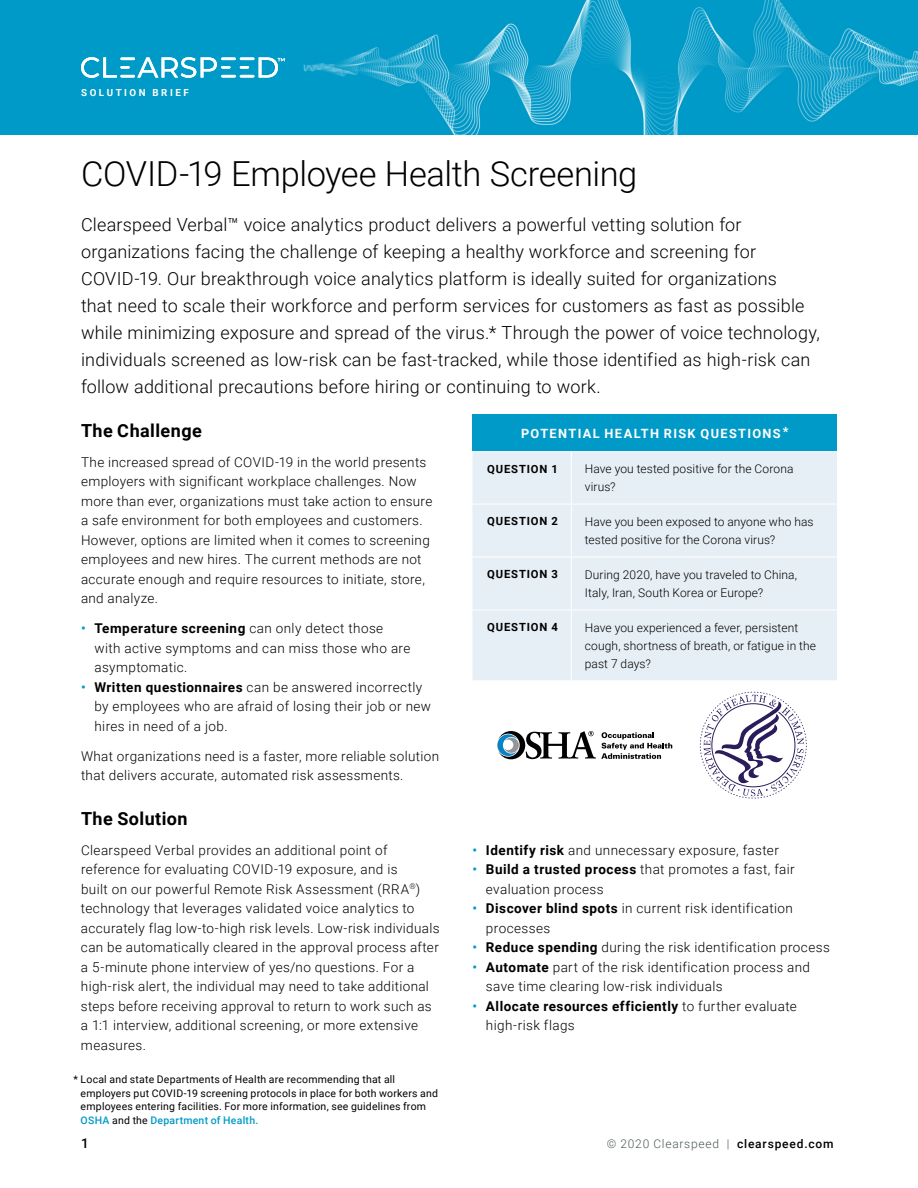
<style>
.page{position:relative;width:918px;height:1188px;background:#fff}
.page>*{position:absolute;margin:0;border:0;box-sizing:border-box;transform-origin:0 0}
.t1{font:300 34.5px "Roboto";letter-spacing:-.01em;color:#000}
.t2{font:300 18px/27px "Roboto";letter-spacing:.01em;color:#000}
.t3{font:700 18px "Roboto";letter-spacing:.025em;color:#000}
.t4{font:300 13.5px/19.5px "Roboto";letter-spacing:.025em;color:#000}
.t5{font:500 13.5px "Roboto";color:#000}
.t6{font:700 12.75px "Roboto";letter-spacing:.105em;color:#fff}
.t7{font:300 12px/18px "Roboto";letter-spacing:.01em;color:#000}
.t8{font:300 12px "Roboto";letter-spacing:.06em;color:#4c5759}
.t9{font:700 11.25px "Roboto";letter-spacing:.075em;color:#000}
.t10{font:10.5px/13.5px "Roboto";letter-spacing:.02em;color:#000}
.t11{font:700 9.75px "Roboto";letter-spacing:.265em;color:#fff}
.s1{font-weight:500;color:#009ac8}
.s2{font-weight:700}
.s3{font-weight:500;color:#000}
</style>
<div class="page">
<img style="left:0;top:0;width:918px;height:135px">
<hr style="left:120px;top:57px;width:15px;height:3px;background:#fff">
<svg style="left:81px;top:57px;width:49px;height:21px"></svg>
<hr style="left:120px;top:75px;width:15px;height:3px;background:#fff">
<hr style="left:221px;top:57px;width:15px;height:3px;background:#fff">
<svg style="left:137px;top:57px;width:94px;height:21px"></svg>
<hr style="left:221px;top:75px;width:15px;height:3px;background:#fff">
<hr style="left:240px;top:57px;width:14px;height:3px;background:#fff">
<svg style="left:240px;top:66px;width:9px;height:3px"></svg>
<hr style="left:240px;top:75px;width:14px;height:3px;background:#fff">
<svg style="left:259px;top:57px;width:26px;height:21px"></svg>
<div style="left:472px;top:415px;width:365px;height:36px;background:#009ac8"></div>
<div style="left:472px;top:451px;width:365px;height:229px;background:#e7eff6"></div>
<hr style="left:571px;top:451px;width:1px;height:53px;background:#fff">
<hr style="left:472px;top:504px;width:99px;height:1px;background:#fff">
<hr style="left:571px;top:504px;width:266px;height:1px;background:#fff">
<hr style="left:571px;top:504px;width:1px;height:53px;background:#fff">
<hr style="left:472px;top:557px;width:99px;height:1px;background:#fff">
<hr style="left:571px;top:557px;width:266px;height:1px;background:#fff">
<hr style="left:571px;top:557px;width:1px;height:53px;background:#fff">
<hr style="left:472px;top:610px;width:99px;height:1px;background:#fff">
<hr style="left:571px;top:610px;width:266px;height:1px;background:#fff">
<hr style="left:571px;top:610px;width:1px;height:70px;background:#fff">
<svg style="left:700px;top:692px;width:107px;height:107px"></svg>
<svg style="left:497px;top:731px;width:175px;height:28px"></svg>
<p class="t11" style="left:81px;top:85px;width:109px">SOLUTION BRIEF</p>
<h1 class="t1" style="left:81px;top:150px;width:558px">COVID-19 Employee Health Screening</h1>
<p class="t2" style="left:81px;top:210px;width:740px">Clearspeed Verbal™ voice analytics product delivers a powerful vetting solution for organizations facing the challenge of keeping a healthy workforce and screening for COVID-19. Our breakthrough voice analytics platform is ideally suited for organizations<br>that need to scale their workforce and perform services for customers as fast as possible while minimizing exposure and spread of the virus.* Through the power of voice technology, individuals screened as low-risk can be fast-tracked, while those identified as high-risk can follow additional precautions before hiring or continuing to work.</p>
<h2 class="t3" style="left:81px;top:418px;width:122px">The Challenge</h2>
<p class="t4" style="left:81px;top:452px;width:353px">The increased spread of COVID-19 in the world presents employers with significant workplace challenges. Now more than ever, organizations must take action to ensure a safe environment for both employees and customers.<br>However, options are limited when it comes to screening employees and new hires. The current methods are not accurate enough and require resources to initiate, store, and analyze.</p>
<p class="t4" style="left:94px;top:618px;width:317px;text-indent:-14px"><span class="s1">•</span> <span class="s2">Temperature screening</span> can only detect those with active symptoms and can miss those who are asymptomatic.</p>
<p class="t4" style="left:94px;top:677px;width:338px;text-indent:-14px"><span class="s1">•</span> <span class="s2">Written questionnaires</span> can be answered incorrectly by employees who are afraid of losing their job or new hires in need of a job.</p>
<p class="t4" style="left:81px;top:746px;width:360px">What organizations need is a faster, more reliable solution that delivers accurate, automated risk assessments.</p>
<h2 class="t3" style="left:81px;top:806px;width:108px">The Solution</h2>
<p class="t4" style="left:81px;top:840px;width:360px">Clearspeed Verbal provides an additional point of reference for evaluating COVID-19 exposure, and is<br>built on our powerful Remote Risk Assessment (RRA<sup>®</sup>) technology that leverages validated voice analytics to accurately flag low-to-high risk levels. Low-risk individuals can be automatically cleared in the approval process after a 5-minute phone interview of yes/no questions. For a high-risk alert, the individual may need to take additional steps before receiving approval to return to work such as a 1:1 interview, additional screening, or more extensive measures.</p>
<p class="t4" style="left:472px;top:840px;width:308px"><span class="s1">•</span> <span class="s2">Identify risk</span> and unnecessary exposure, faster</p>
<p class="t6" style="left:521px;top:424px;width:269px">POTENTIAL HEALTH RISK QUESTIONS*</p>
<p class="t9" style="left:487px;top:461px;width:72px">QUESTION 1</p>
<p class="t7" style="left:585px;top:459px;width:210px">Have you tested positive for the Corona virus?</p>
<p class="t9" style="left:487px;top:514px;width:72px">QUESTION 2</p>
<p class="t7" style="left:585px;top:512px;width:230px">Have you been exposed to anyone who has tested positive for the Corona virus?</p>
<p class="t9" style="left:487px;top:567px;width:72px">QUESTION 3</p>
<p class="t7" style="left:585px;top:565px;width:214px">During 2020, have you traveled to China,<br>Italy, Iran, South Korea or Europe?</p>
<p class="t9" style="left:487px;top:619px;width:72px">QUESTION 4</p>
<p class="t7" style="left:585px;top:618px;width:233px">Have you experienced a fever, persistent cough, shortness of breath, or fatigue in the past 7 days?</p>
<p class="t4" style="left:486px;top:859px;width:310px;text-indent:-14px"><span class="s1">•</span> <span class="s2">Build a trusted process</span> that promotes a fast, fair evaluation process</p>
<p class="t4" style="left:486px;top:898px;width:308px;text-indent:-14px"><span class="s1">•</span> <span class="s2">Discover blind spots</span> in current risk identification processes</p>
<p class="t4" style="left:472px;top:937px;width:359px"><span class="s1">•</span> <span class="s2">Reduce spending</span> during the risk identification process</p>
<p class="t4" style="left:486px;top:956px;width:326px;text-indent:-14px"><span class="s1">•</span> <span class="s2">Automate</span> part of the risk identification process and save time clearing low-risk individuals</p>
<p class="t4" style="left:486px;top:995px;width:312px;text-indent:-14px"><span class="s1">•</span> <span class="s2">Allocate resources efficiently</span> to further evaluate high-risk flags</p>
<p class="t10" style="left:81px;top:1072px;width:359px;text-indent:-7px">* Local and state Departments of Health are recommending that all employers put COVID-19 screening protocols in place for both workers and employees entering facilities. For more information, see guidelines from <span class="s1">OSHA</span> and the <span class="s1">Department of Health.</span></p>
<p class="t5" style="left:81px;top:1133px;width:9px">1</p>
<p class="t8" style="left:607px;top:1135px;width:228px">© 2020 Clearspeed | <span class="s3">clearspeed.com</span></p>
</div>
